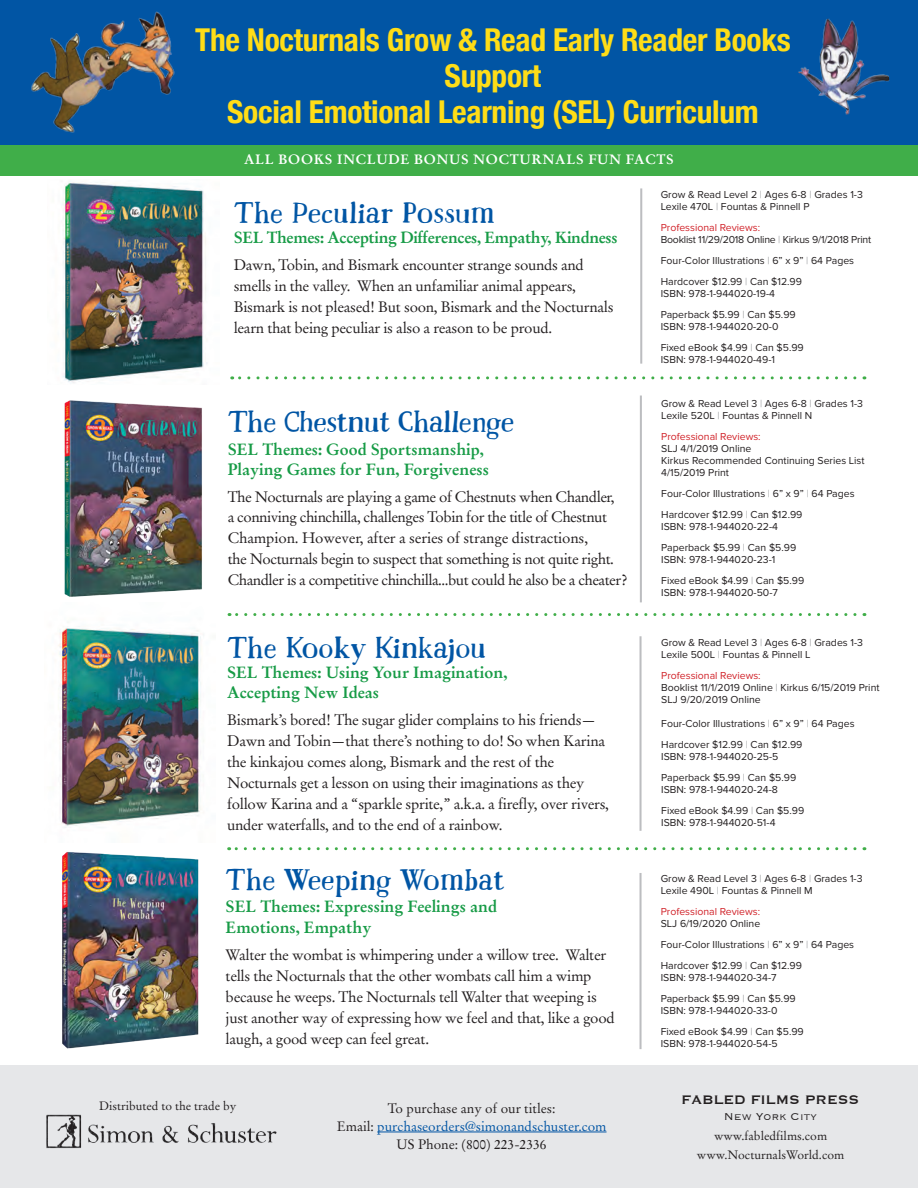
<style>
.page{position:relative;width:918px;height:1188px;background:#fff}
.page>*{position:absolute;margin:0;border:0;box-sizing:border-box;transform-origin:0 0}
.t1{font:700 condensed 31.5px/36px "Helvetica Neue";letter-spacing:-.01em;color:#ffdd17;text-align:center}
.t2{font:28.35px "Mrs Ant";letter-spacing:-.01em;color:#0155a4}
.t3{font:28.05px "Mrs Ant";color:#0155a4}
.t4{font:700 16.2px/20.2px "Stempel Garamond";color:#179b46}
.t5{font:700 16.05px "Stempel Garamond";letter-spacing:-.02em;color:#179b46}
.t6{font:16.05px "Copperplate";color:#231f20}
.t7{font:15px/21px "Stempel Garamond";letter-spacing:-.02em;color:#231f20}
.t8{font:13.5px/18px "Stempel Garamond";color:#231f20;text-align:center}
.t9{font:700 13.5px "Stempel Garamond";letter-spacing:.05em;color:#fff}
.t10{font:300 12.9px "Copperplate";color:#231f20}
.t11{font:12.15px/18.9px "Stempel Garamond";color:#231f20;text-align:center}
.t12{font:12px "Stempel Garamond";color:#231f20}
.t13{font:10.5px/21px "Proxima Nova";color:#231f20}
.t14{font:10.5px/12px "Proxima Nova";letter-spacing:-.02em;color:#231f20}
.t15{font:10.5px/12px "Proxima Nova";color:#d1232a}
.s1{font-weight:300;color:#8a8c8f}
.s2{color:#d1232a}
.s3{color:#0155a4}
.s4{color:#231f20}
</style>
<div class="page">
<div style="left:0;top:0;width:918px;height:145px;background:#0155a4"></div>
<img style="left:62px;top:852px;width:137px;height:197px">
<img style="left:64px;top:400px;width:138px;height:197px">
<hr style="left:640px;top:395px;width:2px;height:207px;background:#bcbdc0">
<svg style="left:232px;top:376px;width:623px;height:3px"></svg>
<img style="left:58px;top:626px;width:144px;height:202px">
<hr style="left:639px;top:636px;width:2px;height:195px;background:#bcbdc0">
<hr style="left:640px;top:188px;width:2px;height:176px;background:#bcbdc0">
<svg style="left:229px;top:613px;width:626px;height:3px"></svg>
<svg style="left:229px;top:847px;width:626px;height:3px"></svg>
<hr style="left:639px;top:873px;width:2px;height:176px;background:#bcbdc0">
<img style="left:31px;top:11px;width:144px;height:122px">
<img style="left:798px;top:18px;width:92px;height:97px">
<div style="left:0;top:145px;width:918px;height:30px;background:#40ae49"></div>
<img style="left:62px;top:181px;width:145px;height:202px">
<div style="left:0;top:1066px;width:918px;height:122px;background:#e6e7e9"></div>
<hr style="left:377px;top:1132px;width:229px;height:1px;background:#0155a4">
<img style="left:46px;top:1114px;width:231px;height:35px">
<p class="t1" style="left:195px;top:19px;width:597px">The Nocturnals Grow &amp; Read Early Reader Books<br>Support<br>Social Emotional Learning (SEL) Curriculum</p>
<p class="t9" style="left:244px;top:151px;width:431px">ALL BOOKS INCLUDE BONUS NOCTURNALS FUN FACTS</p>
<p class="t13" style="left:661px;top:189px;width:204px;line-height:12px">Grow &amp; Read Level 2 <span class="s1">|</span> Ages 6-8 <span class="s1">|</span> Grades 1-3<br>Lexile 470L <span class="s1">|</span> Fountas &amp; Pinnell P</p>
<p class="t14" style="left:661px;top:222px;width:212px"><span class="s2">Professional Reviews:<br></span>Booklist 11/29/2018 Online <span class="s1">|</span> Kirkus 9/1/2018 Print</p>
<p class="t13" style="left:661px;top:250px;width:195px">Four-Color Illustrations <span class="s1">|</span> 6” x 9” <span class="s1">|</span> 64 Pages<br>Hardcover $12.99 <span class="s1">|</span> Can $12.99</p>
<p class="t13" style="left:661px;top:283px;width:136px">ISBN: 978-1-944020-19-4<br>Paperback $5.99 <span class="s1">|</span> Can $5.99</p>
<p class="t13" style="left:661px;top:316px;width:145px">ISBN: 978-1-944020-20-0<br>Fixed eBook $4.99 <span class="s1">|</span> Can $5.99</p>
<p class="t13" style="left:661px;top:349px;width:116px">ISBN: 978-1-944020-49-1</p>
<p class="t3" style="left:234px;top:194px;width:262px">The Peculiar Possum</p>
<p class="t5" style="left:234px;top:228px;width:385px">SEL Themes: Accepting Differences, Empathy, Kindness</p>
<p class="t7" style="left:234px;top:255px;width:381px">Dawn, Tobin, and Bismark encounter strange sounds and smells in the valley. When an unfamiliar animal appears, Bismark is not pleased! But soon, Bismark and the Nocturnals learn that being peculiar is also a reason to be proud.</p>
<p class="t2" style="left:228px;top:402px;width:288px">The Chestnut Challenge</p>
<p class="t4" style="left:228px;top:439px;width:263px">SEL Themes: Good Sportsmanship,<br>Playing Games for Fun, Forgiveness</p>
<p class="t7" style="left:228px;top:487px;width:401px">The Nocturnals are playing a game of Chestnuts when Chandler,<br>a conniving chinchilla, challenges Tobin for the title of Chestnut Champion. However, after a series of strange distractions,<br>the Nocturnals begin to suspect that something is not quite right.<br>Chandler is a competitive chinchilla...but could he also be a cheater?</p>
<p class="t2" style="left:227px;top:628px;width:261px">The Kooky Kinkajou</p>
<p class="t4" style="left:227px;top:662px;width:282px">SEL Themes: Using Your Imagination,<br>Accepting New Ideas</p>
<p class="t7" style="left:227px;top:710px;width:383px">Bismark’s bored! The sugar glider complains to his friends— Dawn and Tobin—that there’s nothing to do! So when Karina the kinkajou comes along, Bismark and the rest of the Nocturnals get a lesson on using their imaginations as they follow Karina and a “sparkle sprite,” a.k.a. a firefly, over rivers, under waterfalls, and to the end of a rainbow.</p>
<p class="t2" style="left:226px;top:860px;width:281px">The Weeping Wombat</p>
<p class="t4" style="left:226px;top:896px;width:273px;line-height:21px">SEL Themes: Expressing Feelings and<br>Emotions, Empathy</p>
<p class="t7" style="left:226px;top:944px;width:391px">Walter the wombat is whimpering under a willow tree. Walter tells the Nocturnals that the other wombats call him a wimp because he weeps. The Nocturnals tell Walter that weeping is just another way of expressing how we feel and that, like a good laugh, a good weep can feel great.</p>
<p class="t12" style="left:99px;top:1099px;width:139px">Distributed to the trade by</p>
<p class="t8" style="left:337px;top:1099px;width:271px">To purchase any of our titles:<br>Email: <span class="s3">purchaseorders@simonandschuster.com<br></span>US Phone: (800) 223-2336</p>
<p class="t13" style="left:661px;top:398px;width:203px;line-height:12px">Grow &amp; Read Level 3 <span class="s1">|</span> Ages 6-8 <span class="s1">|</span> Grades 1-3<br>Lexile 520L <span class="s1">|</span> Fountas &amp; Pinnell N</p>
<p class="t13" style="left:661px;top:431px;width:205px;line-height:12px"><span class="s2">Professional Reviews:<br></span>SLJ 4/1/2019 Online<br>Kirkus Recommended Continuing Series List<br>4/15/2019 Print</p>
<p class="t13" style="left:661px;top:483px;width:195px">Four-Color Illustrations <span class="s1">|</span> 6” x 9” <span class="s1">|</span> 64 Pages<br>Hardcover $12.99 <span class="s1">|</span> Can $12.99</p>
<p class="t13" style="left:661px;top:516px;width:136px">ISBN: 978-1-944020-22-4<br>Paperback $5.99 <span class="s1">|</span> Can $5.99</p>
<p class="t13" style="left:661px;top:549px;width:145px">ISBN: 978-1-944020-23-1<br>Fixed eBook $4.99 <span class="s1">|</span> Can $5.99</p>
<p class="t13" style="left:661px;top:582px;width:118px">ISBN: 978-1-944020-50-7</p>
<p class="t13" style="left:661px;top:637px;width:203px;line-height:12px">Grow &amp; Read Level 3 <span class="s1">|</span> Ages 6-8 <span class="s1">|</span> Grades 1-3<br>Lexile 500L <span class="s1">|</span> Fountas &amp; Pinnell L</p>
<p class="t13" style="left:661px;top:670px;width:220px;line-height:12px"><span class="s2">Professional Reviews:<br></span>Booklist 11/1/2019 Online <span class="s1">|</span> Kirkus 6/15/2019 Print<br>SLJ 9/20/2019 Online</p>
<p class="t13" style="left:661px;top:713px;width:195px">Four-Color Illustrations <span class="s1">|</span> 6” x 9” <span class="s1">|</span> 64 Pages<br>Hardcover $12.99 <span class="s1">|</span> Can $12.99</p>
<p class="t13" style="left:661px;top:746px;width:136px">ISBN: 978-1-944020-25-5<br>Paperback $5.99 <span class="s1">|</span> Can $5.99</p>
<p class="t13" style="left:661px;top:779px;width:145px">ISBN: 978-1-944020-24-8<br>Fixed eBook $4.99 <span class="s1">|</span> Can $5.99</p>
<p class="t13" style="left:661px;top:812px;width:116px">ISBN: 978-1-944020-51-4</p>
<p class="t13" style="left:661px;top:872px;width:203px;line-height:12px">Grow &amp; Read Level 3 <span class="s1">|</span> Ages 6-8 <span class="s1">|</span> Grades 1-3<br>Lexile 490L <span class="s1">|</span> Fountas &amp; Pinnell M</p>
<p class="t15" style="left:661px;top:905px;width:101px">Professional Reviews:<br><span class="s4">SLJ 6/19/2020 Online</span></p>
<p class="t13" style="left:661px;top:934px;width:195px">Four-Color Illustrations <span class="s1">|</span> 6” x 9” <span class="s1">|</span> 64 Pages<br>Hardcover $12.99 <span class="s1">|</span> Can $12.99</p>
<p class="t13" style="left:661px;top:967px;width:136px">ISBN: 978-1-944020-34-7<br>Paperback $5.99 <span class="s1">|</span> Can $5.99</p>
<p class="t13" style="left:661px;top:1000px;width:145px">ISBN: 978-1-944020-33-0<br>Fixed eBook $4.99 <span class="s1">|</span> Can $5.99</p>
<p class="t13" style="left:661px;top:1033px;width:118px">ISBN: 978-1-944020-54-5</p>
<p class="t6" style="left:682px;top:1090px;width:179px">FABLED FILMS PRESS</p>
<p class="t10" style="left:724px;top:1108px;width:94px">New York City</p>
<p class="t11" style="left:697px;top:1126px;width:149px">www.fabledfilms.com www.NocturnalsWorld.com</p>
</div>
